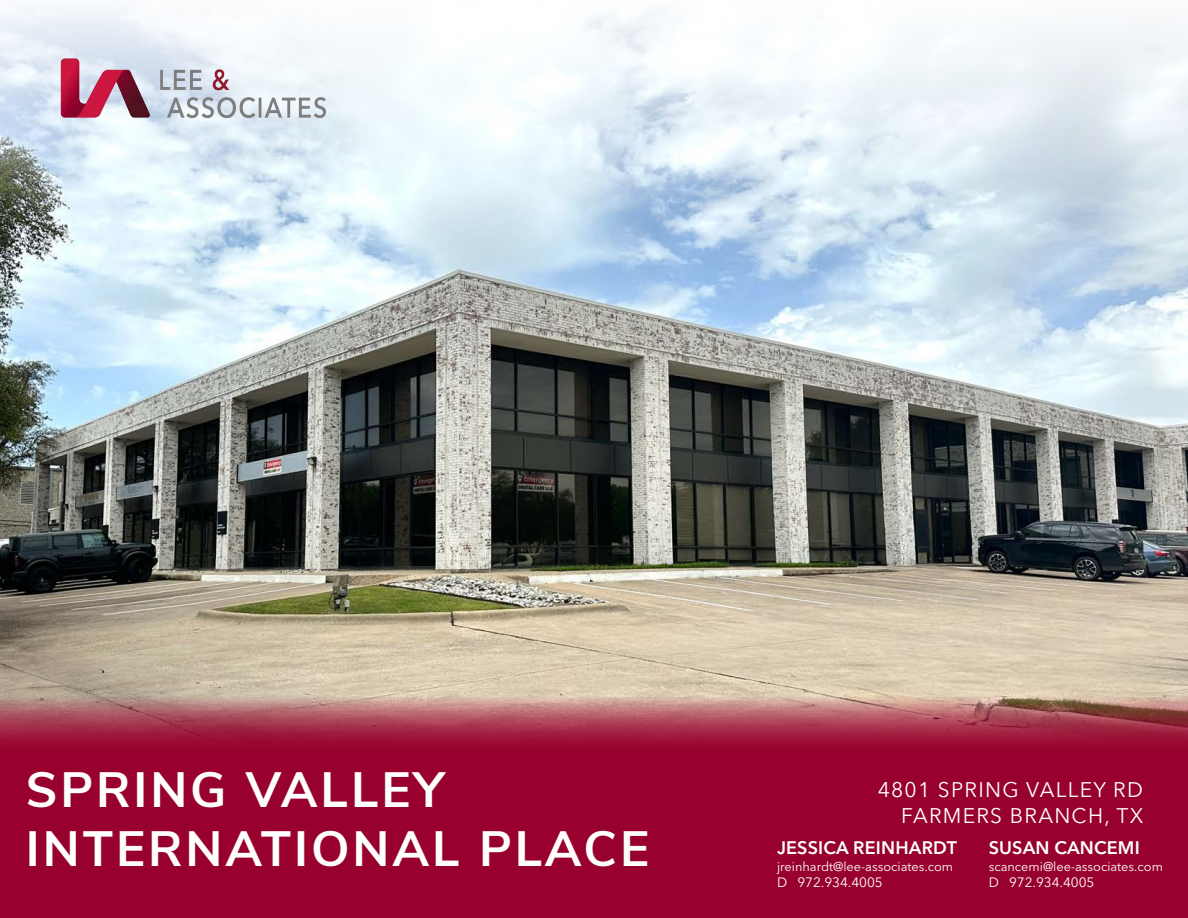
<style>
.page{position:relative;width:1188px;height:918px;background:#fff}
.page>*{position:absolute;margin:0;border:0;box-sizing:border-box;transform-origin:0 0}
.t1{font:700 49.5px "Nunito Sans";letter-spacing:.06em;color:#fff}
.t2{font:21px "Avenir Next LT Pro";letter-spacing:.06em;color:#fff}
.Pa0{font:600 18px "Avenir Next LT Pro";letter-spacing:.01em;color:#fff}
.Pa0-2{font:13.5px "Avenir Next LT Pro";color:#fff}
.Pa0-3{font:12.75px "Avenir Next LT Pro";color:#fff}
</style>
<div class="page">
<img style="left:0;top:6px;width:1188px;height:539px">
<svg style="left:0;top:545px;width:1188px;height:373px;background:#a34d5b"></svg>
<img style="left:19px;top:24px;width:326px;height:98px">
<p class="t1" style="left:26px;top:753px;width:420px">SPRING VALLEY</p>
<p class="t1" style="left:26px;top:813px;width:625px">INTERNATIONAL PLACE</p>
<p class="Pa0" style="left:777px;top:837px;width:181px">JESSICA REINHARDT</p>
<p class="t2" style="left:878px;top:777px;width:267px">4801 SPRING VALLEY RD</p>
<p class="t2" style="left:901px;top:803px;width:244px">FARMERS BRANCH, TX</p>
<p class="Pa0" style="left:989px;top:837px;width:153px">SUSAN CANCEMI</p>
<p class="Pa0-3" style="left:989px;top:859px;width:176px">scancemi@lee-associates.com</p>
<p class="Pa0-2" style="left:989px;top:875px;width:107px">D 972.934.4005</p>
<p class="Pa0-3" style="left:777px;top:859px;width:178px">jreinhardt@lee-associates.com</p>
<p class="Pa0-2" style="left:777px;top:875px;width:107px">D 972.934.4005</p>
</div>
